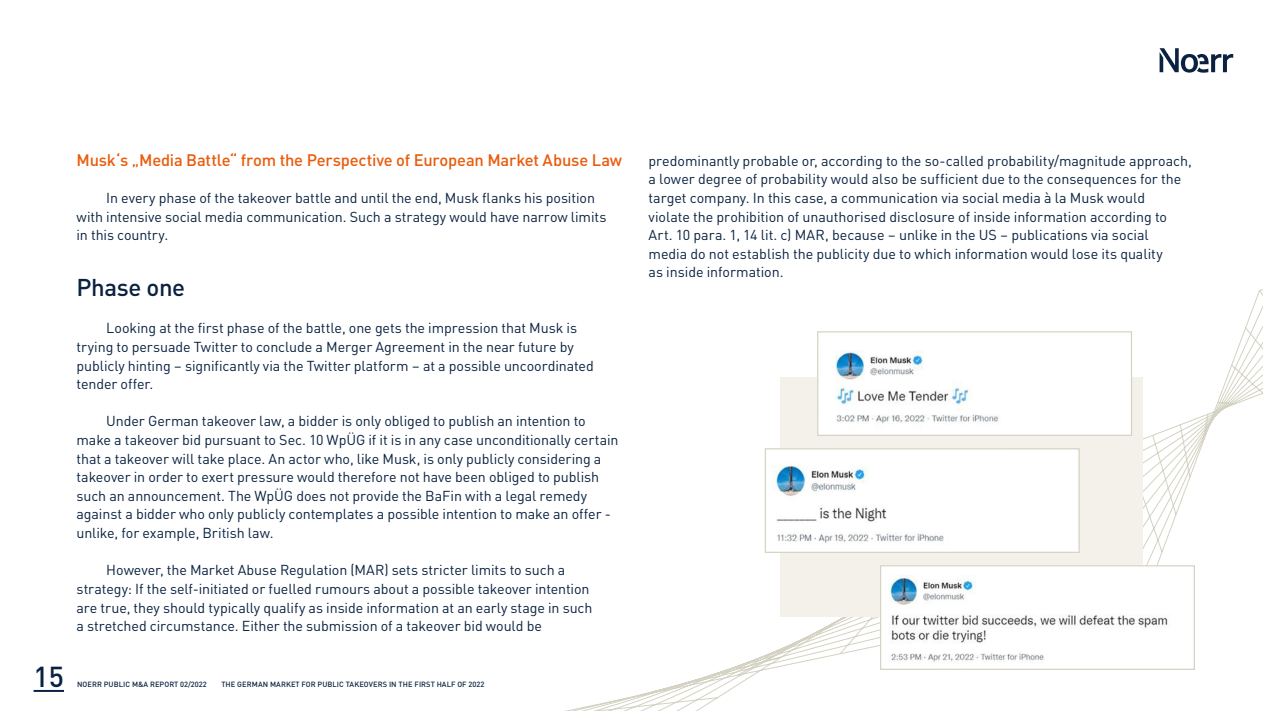
<style>
.page{position:relative;width:1263px;height:711px;background:#fff}
.page>*{position:absolute;margin:0;border:0;box-sizing:border-box;transform-origin:0 0}
.t1{font:500 28.5px "DIN Pro";color:#0a2240}
.Fließtext{font:500 24px "DIN Pro";letter-spacing:-.015em;color:#0a2240}
.t2{font:500 16.5px "DIN Pro";letter-spacing:-.015em;color:#ea5b0b}
.Fließtext-2{font:14.25px/18.6px "DIN Pro";letter-spacing:-.005em;color:#0a2240}
.t3{font:500 7.5px "DIN Pro";letter-spacing:.01em;color:#0a2240}
</style>
<div class="page">
<hr style="left:34px;top:689px;width:30px;height:2px;background:#0a2240">
<svg style="left:1159px;top:48px;width:74px;height:25px"></svg>
<svg style="left:570px;top:289px;width:693px;height:421px"></svg>
<div style="left:780px;top:377px;width:363px;height:239px;background:#f3f1ea"></div>
<div style="left:765px;top:448px;width:314px;height:104px;background:#fff"></div>
<img style="left:772px;top:465px;width:172px;height:78px">
<div style="left:765px;top:448px;width:315px;height:104px;border:1px solid #d4d2c2"></div>
<img style="left:882px;top:567px;width:311px;height:100px">
<div style="left:880px;top:565px;width:315px;height:104px;border:1px solid #d4d2c2"></div>
<div style="left:818px;top:332px;width:313px;height:103px;background:#fff"></div>
<img style="left:835px;top:350px;width:164px;height:74px">
<div style="left:817px;top:331px;width:315px;height:105px;border:1px solid #d4d2c2"></div>
<h1 class="t1" style="left:34px;top:654px;width:32px">15</h1>
<p class="t2" style="left:77px;top:147px;width:547px">Musk‘s „Media Battle“ from the Perspective of European Market Abuse Law</p>
<p class="Fließtext-2" style="left:77px;top:187px;width:531px;text-indent:30px">In every phase of the takeover battle and until the end, Musk flanks his position with intensive social media communication. Such a strategy would have narrow limits in this country.</p>
<p class="Fließtext" style="left:77px;top:269px;width:110px">Phase one</p>
<p class="Fließtext-2" style="left:77px;top:318px;width:519px;text-indent:30px">Looking at the first phase of the battle, one gets the impression that Musk is trying to persuade Twitter to conclude a Merger Agreement in the near future by publicly hinting – significantly via the Twitter platform – at a possible uncoordinated tender offer.</p>
<p class="Fließtext-2" style="left:77px;top:411px;width:543px;text-indent:30px">Under German takeover law, a bidder is only obliged to publish an intention to make a takeover bid pursuant to Sec. 10 WpÜG if it is in any case unconditionally certain that a takeover will take place. An actor who, like Musk, is only publicly considering a takeover in order to exert pressure would therefore not have been obliged to publish such an announcement. The WpÜG does not provide the BaFin with a legal remedy against a bidder who only publicly contemplates a possible intention to make an offer - unlike, for example, British law.</p>
<p class="Fließtext-2" style="left:77px;top:559px;width:517px;text-indent:30px">However, the Market Abuse Regulation (MAR) sets stricter limits to such a strategy: If the self-initiated or fuelled rumours about a possible takeover intention are true, they should typically qualify as inside information at an early stage in such a stretched circumstance. Either the submission of a takeover bid would be</p>
<p class="t3" style="left:77px;top:678px;width:131px">NOERR PUBLIC M&amp;A REPORT 02/2022</p>
<p class="t3" style="left:221px;top:678px;width:265px">THE GERMAN MARKET FOR PUBLIC TAKEOVERS IN THE FIRST HALF OF 2022</p>
<p class="Fließtext-2" style="left:648px;top:150px;width:545px">predominantly probable or, according to the so-called probability/magnitude approach, a lower degree of probability would also be sufficient due to the consequences for the target company. In this case, a communication via social media à la Musk would<br>violate the prohibition of unauthorised disclosure of inside information according to Art. 10 para. 1, 14 lit. c) MAR, because – unlike in the US – publications via social<br>media do not establish the publicity due to which information would lose its quality<br>as inside information.</p>
</div>
